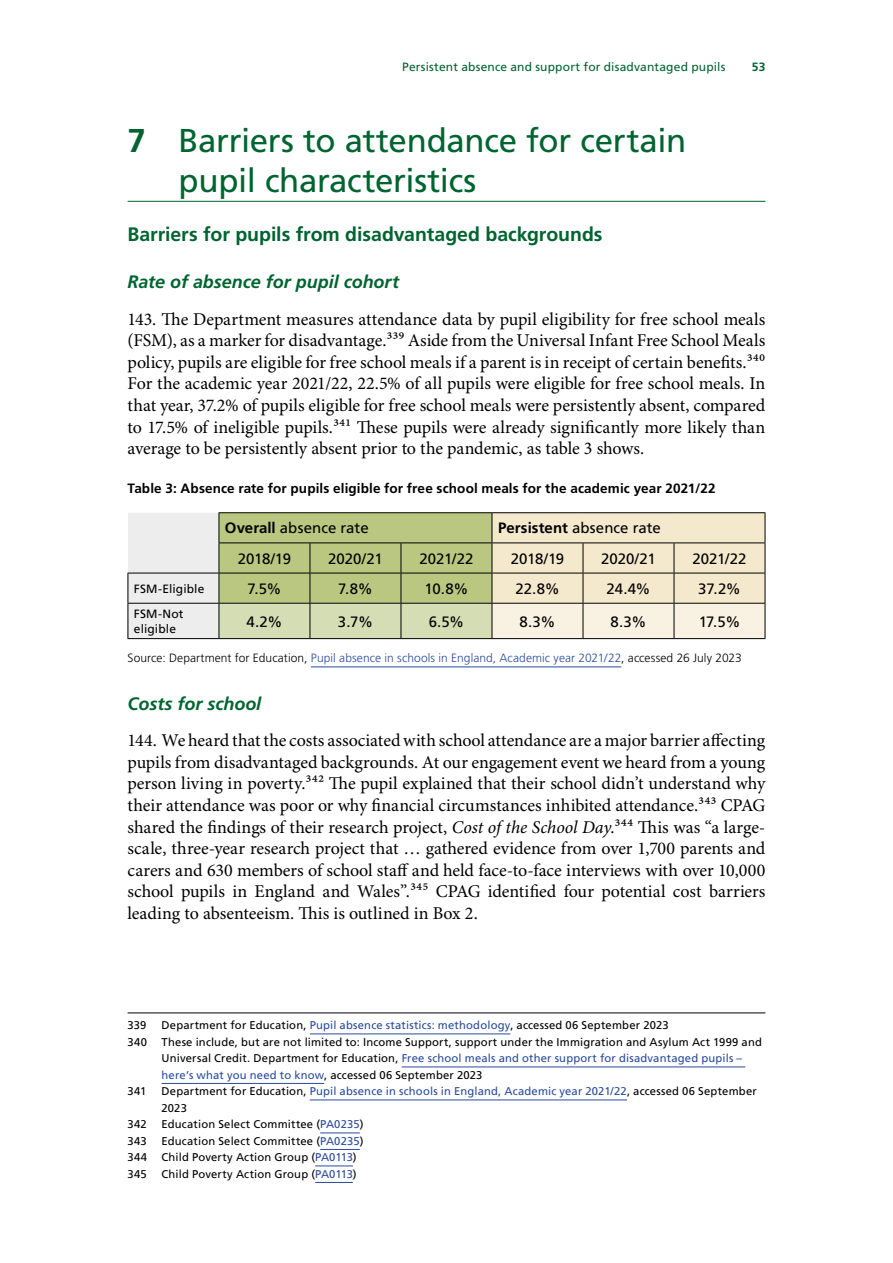
<style>
.page{position:relative;width:893px;height:1263px;background:#fff}
.page>*{position:absolute;margin:0;border:0;box-sizing:border-box;transform-origin:0 0}
.Chapter_Heading_1{font:33px/39.6px "Frutiger LT Std";letter-spacing:-.01em;color:#006430}
.Heading_2{font:700 19.5px "Frutiger LT Std";letter-spacing:-.005em;color:#006430}
.Para_1{font:18px/21.6px "Minion Pro";letter-spacing:-.005em;color:#000;text-align:justify}
.Heading_3{font:italic 700 18px "Frutiger LT Std";color:#006430}
.Frutiger_Table_Heade{font:15px "Frutiger LT Std";color:#000}
.Frutiger_Table_Body{font:15px "Frutiger LT Std";letter-spacing:-.01em;color:#000}
.t1{font:700 13.5px "Frutiger LT Std";letter-spacing:.01em;color:#000}
.Source{font:300 12px "Frutiger LT Std";letter-spacing:.005em;color:#2a4b9b}
.t2{font:12px "Frutiger LT Std";letter-spacing:.015em;color:#006430}
.Frutiger_Table_Body-2{font:12px/14.4px "Frutiger LT Std";letter-spacing:.01em;color:#000}
.t3{font:700 12px "Frutiger LT Std";color:#006430}
.Footnote_text{font:11.25px/16.5px "Frutiger LT Std";letter-spacing:.015em;color:#000}
.Footnote_text-2{font:11.25px/16.5px "Frutiger LT Std";letter-spacing:.015em;color:#2a4b9b}
.s1{font-weight:700}
.s2{color:#000}
.s3{font-style:italic}
.s4{color:#2a4b9b}
</style>
<div class="page">
<hr style="left:128px;top:201px;width:637px;height:1px;background:#006430">
<hr style="left:311px;top:666px;width:310px;height:1px;background:#2a4b9b">
<hr style="left:219px;top:512px;width:91px;height:1px;background:#000">
<hr style="left:310px;top:512px;width:91px;height:1px;background:#000">
<hr style="left:401px;top:512px;width:91px;height:1px;background:#000">
<hr style="left:492px;top:512px;width:91px;height:1px;background:#000">
<hr style="left:583px;top:512px;width:91px;height:1px;background:#000">
<hr style="left:674px;top:512px;width:91px;height:1px;background:#000">
<svg style="left:128px;top:513px;width:638px;height:126px"></svg>
<hr style="left:128px;top:573px;width:1px;height:30px;background:#000">
<hr style="left:219px;top:573px;width:1px;height:30px;background:#000">
<hr style="left:310px;top:573px;width:1px;height:30px;background:#000">
<hr style="left:401px;top:573px;width:1px;height:30px;background:#000">
<hr style="left:492px;top:573px;width:1px;height:30px;background:#000">
<hr style="left:583px;top:573px;width:1px;height:30px;background:#000">
<hr style="left:674px;top:573px;width:1px;height:30px;background:#000">
<hr style="left:765px;top:573px;width:1px;height:30px;background:#000">
<hr style="left:128px;top:603px;width:91px;height:1px;background:#000">
<hr style="left:128px;top:604px;width:1px;height:34px;background:#000">
<hr style="left:128px;top:638px;width:91px;height:1px;background:#000">
<hr style="left:219px;top:603px;width:91px;height:1px;background:#000">
<hr style="left:219px;top:604px;width:1px;height:34px;background:#000">
<hr style="left:219px;top:638px;width:91px;height:1px;background:#000">
<hr style="left:310px;top:603px;width:91px;height:1px;background:#000">
<hr style="left:310px;top:604px;width:1px;height:34px;background:#000">
<hr style="left:310px;top:638px;width:91px;height:1px;background:#000">
<hr style="left:401px;top:603px;width:91px;height:1px;background:#000">
<hr style="left:401px;top:604px;width:1px;height:34px;background:#000">
<hr style="left:401px;top:638px;width:91px;height:1px;background:#000">
<hr style="left:492px;top:603px;width:91px;height:1px;background:#000">
<hr style="left:492px;top:604px;width:1px;height:34px;background:#000">
<hr style="left:492px;top:638px;width:91px;height:1px;background:#000">
<hr style="left:583px;top:603px;width:91px;height:1px;background:#000">
<hr style="left:583px;top:604px;width:1px;height:34px;background:#000">
<hr style="left:583px;top:638px;width:91px;height:1px;background:#000">
<hr style="left:674px;top:603px;width:91px;height:1px;background:#000">
<hr style="left:674px;top:604px;width:1px;height:34px;background:#000">
<hr style="left:765px;top:604px;width:1px;height:34px;background:#000">
<hr style="left:674px;top:638px;width:91px;height:1px;background:#000">
<hr style="left:128px;top:1013px;width:637px;height:1px;background:#000">
<hr style="left:310px;top:1033px;width:200px;height:1px;background:#2a4b9b">
<hr style="left:402px;top:1066px;width:343px;height:1px;background:#2a4b9b">
<hr style="left:162px;top:1083px;width:162px;height:1px;background:#2a4b9b">
<hr style="left:310px;top:1099px;width:317px;height:1px;background:#2a4b9b">
<hr style="left:320px;top:1132px;width:40px;height:1px;background:#2a4b9b">
<hr style="left:320px;top:1149px;width:40px;height:1px;background:#2a4b9b">
<hr style="left:315px;top:1165px;width:38px;height:1px;background:#2a4b9b">
<hr style="left:315px;top:1182px;width:38px;height:1px;background:#2a4b9b">
<p class="t2" style="left:402px;top:59px;width:325px">Persistent absence and support for disadvantaged pupils</p>
<p class="t3" style="left:752px;top:59px;width:15px">53</p>
<h1 class="Chapter_Heading_1" style="left:179px;top:121px;width:509px;text-indent:-51px"><span class="s1">7</span> Barriers to attendance for certain pupil characteristics</h1>
<h2 class="Heading_2" style="left:128px;top:223px;width:477px">Barriers for pupils from disadvantaged backgrounds</h2>
<h3 class="Heading_3" style="left:128px;top:271px;width:273px">Rate of absence for pupil cohort</h3>
<p class="Para_1" style="left:128px;top:309px;width:639px">143. The Department measures attendance data by pupil eligibility for free school meals (FSM), as a marker for disadvantage.339 Aside from the Universal Infant Free School Meals policy, pupils are eligible for free school meals if a parent is in receipt of certain benefits.340<br>For the academic year 2021/22, 22.5% of all pupils were eligible for free school meals. In that year, 37.2% of pupils eligible for free school meals were persistently absent, compared to 17.5% of ineligible pupils.341 These pupils were already significantly more likely than average to be persistently absent prior to the pandemic, as table 3 shows.</p>
<p class="t1" style="left:128px;top:480px;width:590px">Table 3: Absence rate for pupils eligible for free school meals for the academic year 2021/22</p>
<p class="Frutiger_Table_Heade" style="left:225px;top:519px;width:145px"><span class="s1">Overall</span> absence rate</p>
<p class="Frutiger_Table_Heade" style="left:498px;top:519px;width:164px"><span class="s1">Persistent</span> absence rate</p>
<p class="Frutiger_Table_Heade" style="left:238px;top:550px;width:55px">2018/19</p>
<p class="Frutiger_Table_Heade" style="left:328px;top:550px;width:56px">2020/21</p>
<p class="Frutiger_Table_Heade" style="left:419px;top:550px;width:55px">2021/22</p>
<p class="Frutiger_Table_Heade" style="left:511px;top:550px;width:55px">2018/19</p>
<p class="Frutiger_Table_Heade" style="left:601px;top:550px;width:56px">2020/21</p>
<p class="Frutiger_Table_Heade" style="left:693px;top:550px;width:55px">2021/22</p>
<p class="Frutiger_Table_Body-2" style="left:134px;top:581px;width:72px">FSM-Eligible</p>
<p class="Frutiger_Table_Body" style="left:247px;top:580px;width:36px">7.5%</p>
<p class="Frutiger_Table_Body" style="left:338px;top:580px;width:36px">7.8%</p>
<p class="Frutiger_Table_Body" style="left:425px;top:580px;width:45px">10.8%</p>
<p class="Frutiger_Table_Body" style="left:515px;top:580px;width:46px">22.8%</p>
<p class="Frutiger_Table_Body" style="left:607px;top:580px;width:45px">24.4%</p>
<p class="Frutiger_Table_Body" style="left:698px;top:580px;width:44px">37.2%</p>
<p class="Frutiger_Table_Body-2" style="left:134px;top:607px;width:51px">FSM-Not eligible</p>
<p class="Frutiger_Table_Body" style="left:246px;top:612px;width:38px">4.2%</p>
<p class="Frutiger_Table_Body" style="left:338px;top:612px;width:37px">3.7%</p>
<p class="Frutiger_Table_Body" style="left:429px;top:612px;width:37px">6.5%</p>
<p class="Frutiger_Table_Body" style="left:519px;top:612px;width:38px">8.3%</p>
<p class="Frutiger_Table_Body" style="left:610px;top:612px;width:38px">8.3%</p>
<p class="Frutiger_Table_Body" style="left:699px;top:612px;width:43px">17.5%</p>
<p class="Source" style="left:128px;top:651px;width:616px"><span class="s2">Source: Department for Education,</span> Pupil absence in schools in England, Academic year 2021/22<span class="s2">, accessed 26 July 2023</span></p>
<h3 class="Heading_3" style="left:128px;top:693px;width:135px">Costs for school</h3>
<p class="Para_1" style="left:128px;top:730px;width:639px">144. We heard that the costs associated with school attendance are a major barrier affecting pupils from disadvantaged backgrounds. At our engagement event we heard from a young person living in poverty.342 The pupil explained that their school didn’t understand why their attendance was poor or why financial circumstances inhibited attendance.343 CPAG shared the findings of their research project, <span class="s3">Cost of the School Day</span>.344 This was “a large&shy;scale, three-year research project that … gathered evidence from over 1,700 parents and carers and 630 members of school staff and held face-to-face interviews with over 10,000 school pupils in England and Wales”.345 CPAG identified four potential cost barriers leading to absenteeism. This is outlined in Box 2.</p>
<p class="Footnote_text" style="left:128px;top:1017px;width:20px">339</p>
<p class="Footnote_text" style="left:162px;top:1017px;width:509px">Department for Education, <span class="s4">Pupil absence statistics: methodology</span>, accessed 06 September 2023</p>
<p class="Footnote_text" style="left:128px;top:1034px;width:21px">340</p>
<p class="Footnote_text" style="left:162px;top:1034px;width:602px">These include, but are not limited to: Income Support, support under the Immigration and Asylum Act 1999 and<br>Universal Credit. Department for Education, <span class="s4">Free school meals and other support for disadvantaged pupils – here’s what you need to know</span>, accessed 06 September 2023</p>
<p class="Footnote_text" style="left:128px;top:1083px;width:20px">341</p>
<p class="Footnote_text-2" style="left:162px;top:1083px;width:597px"><span class="s2">Department for Education,</span> Pupil absence in schools in England, Academic year 2021/22<span class="s2">, accessed 06 September<br>2023</span></p>
<p class="Footnote_text" style="left:128px;top:1116px;width:21px">342</p>
<p class="Footnote_text" style="left:162px;top:1116px;width:203px">Education Select Committee (<span class="s4">PA0235</span>)</p>
<p class="Footnote_text" style="left:128px;top:1133px;width:21px">343</p>
<p class="Footnote_text" style="left:162px;top:1133px;width:203px">Education Select Committee (<span class="s4">PA0235</span>)</p>
<p class="Footnote_text" style="left:128px;top:1149px;width:21px">344</p>
<p class="Footnote_text" style="left:162px;top:1149px;width:197px">Child Poverty Action Group (<span class="s4">PA0113</span>)</p>
<p class="Footnote_text" style="left:128px;top:1166px;width:21px">345</p>
<p class="Footnote_text" style="left:162px;top:1166px;width:197px">Child Poverty Action Group (<span class="s4">PA0113</span>)</p>
</div>
